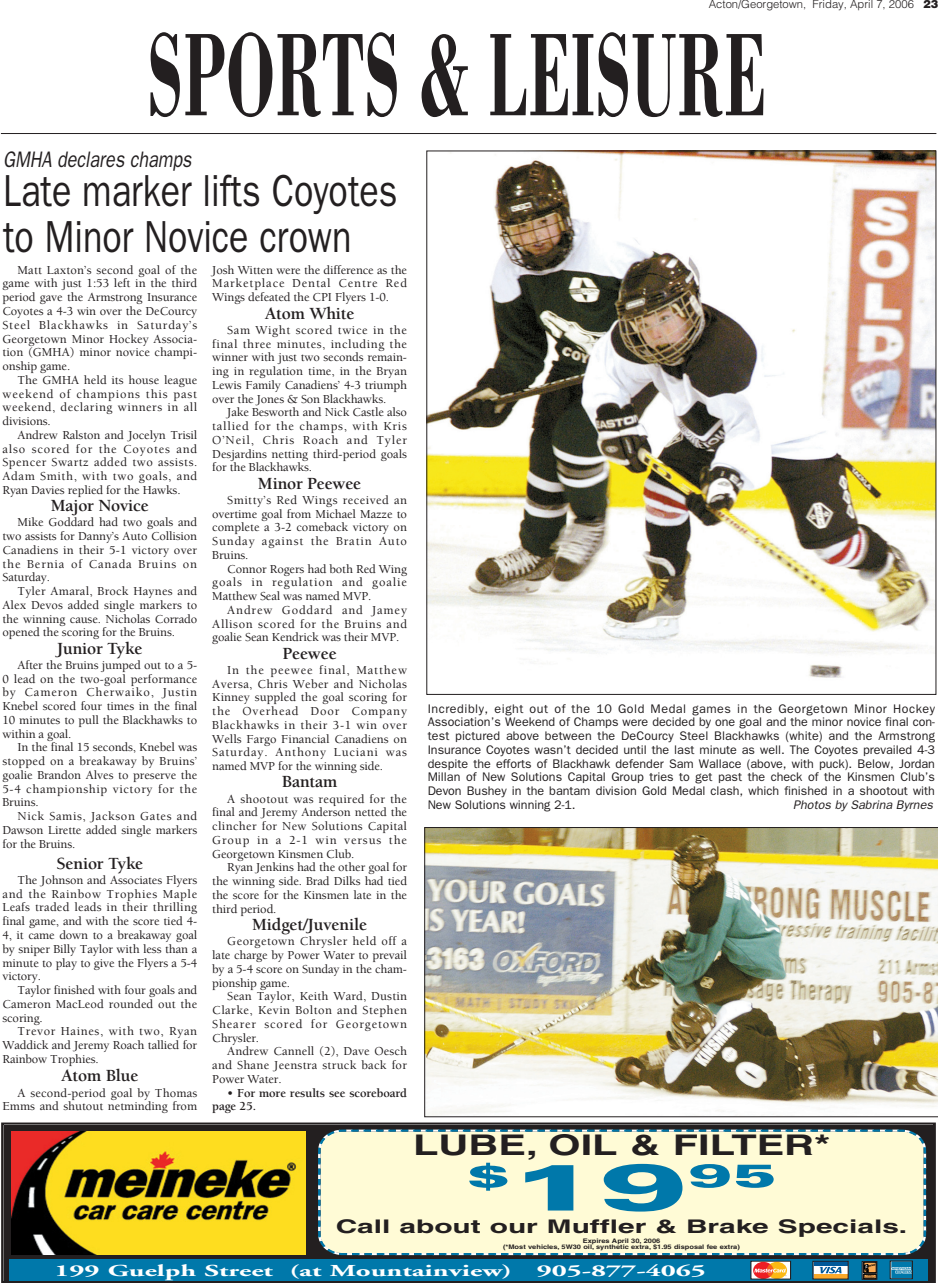
<style>
.page{position:relative;width:938px;height:1283px;background:#fff}
.page>*{position:absolute;margin:0;border:0;box-sizing:border-box;transform-origin:0 0}
.t1{font:700 121.5px "Bodoni";color:#231f20;scale:.53 1}
.t2{font:45px/46.2px "Franklin Gothic";color:#231f20;scale:.8 1}
.t3{font:900 32.62px "Univers";color:#0078aa;scale:2.04 1}
.t4{font:700 28.5px "Helvetica";color:#231f20;scale:1.45 1}
.t5{font:italic 22.5px "Franklin Gothic";color:#231f20;scale:.8 1}
.t6{font:700 18.75px "Helvetica";color:#231f20;scale:1.59 1}
.t7{font:700 17.5px "Berkeley";letter-spacing:-.01em;color:#231f20}
.t8{font:700 16.75px "Adobe Garamond";color:#fff;scale:1.73 1}
.t9{font:500 12.5px/13.8px "Berkeley";letter-spacing:-.01em;color:#231f20;text-align:justify}
.t10{font:12.5px/13.8px "Franklin Gothic";color:#231f20;text-align:justify}
.t11{font:700 12.5px/13.8px "Berkeley";letter-spacing:-.01em;color:#231f20}
.t12{font:italic 12.5px "Franklin Gothic";color:#231f20}
.t13{font:300 11.25px "Helvetica";color:#231f20}
.t14{font:700 6.25px/6.2px "Helvetica";color:#231f20;text-align:center;scale:1.19 1}
.s1{font-weight:900}
.s2{font-weight:500}
.s3{font-size:65.25px}
</style>
<div class="page">
<hr style="left:1px;top:133px;width:935px;height:1px;background:#231f20">
<div style="left:4px;top:1124px;width:929px;height:157px;background:#231f20"></div>
<div style="left:1px;top:1122px;width:934px;height:160px;border:2px solid #231f20"></div>
<img style="left:11px;top:1132px;width:295px;height:122px">
<div style="left:318px;top:1129px;width:609px;height:127px;background:#fffbd6"></div>
<svg style="left:336px;top:1251px;width:13px;height:5px"></svg>
<div style="left:10px;top:1259px;width:918px;height:21px;background:#0078aa"></div>
<svg style="left:751px;top:1261px;width:39px;height:17px"></svg>
<svg style="left:753px;top:1263px;width:33px;height:14px"></svg>
<svg style="left:814px;top:1265px;width:32px;height:9px"></svg>
<hr style="left:814px;top:1261px;width:33px;height:4px;background:#00599a">
<hr style="left:814px;top:1274px;width:33px;height:4px;background:#faa92a">
<div style="left:812px;top:1261px;width:36px;height:18px;border:1px solid #231f20"></div>
<svg style="left:892px;top:1267px;width:18px;height:7px"></svg>
<svg style="left:864px;top:1263px;width:11px;height:14px"></svg>
<div style="left:862px;top:1261px;width:15px;height:18px;border:1px solid #231f20"></div>
<img style="left:428px;top:153px;width:506px;height:525px">
<img style="left:424px;top:827px;width:514px;height:290px">
<p class="t13" style="left:709px;top:0;width:231px">Acton/Georgetown, Friday, April 7, 2006 <span class="s1">23</span></p>
<h1 class="t1" style="left:147px;top:32px;width:1168px">SPORTS &amp; LEISURE</h1>
<h3 class="t5" style="left:3px;top:151px;width:241px">GMHA declares champs</h3>
<h2 class="t2" style="left:3px;top:171px;width:494px">Late marker lifts Coyotes to Minor Novice crown</h2>
<p class="t9" style="left:2px;top:264px;width:196px;text-indent:15px">Matt Laxton’s second goal of the game with just 1:53 left in the third period gave the Armstrong Insurance Coyotes a 4-3 win over the DeCourcy Steel Blackhawks in Saturday’s Georgetown Minor Hockey Associa&shy;tion (GMHA) minor novice champi&shy;onship game.</p>
<p class="t9" style="left:2px;top:374px;width:196px;text-indent:15px">The GMHA held its house league weekend of champions this past weekend, declaring winners in all divisions.</p>
<p class="t9" style="left:2px;top:429px;width:196px;text-indent:15px">Andrew Ralston and Jocelyn Trisil also scored for the Coyotes and Spencer Swartz added two assists.<br>Adam Smith, with two goals, and Ryan Davies replied for the Hawks.</p>
<h3 class="t7" style="left:51px;top:499px;width:100px">Major Novice</h3>
<p class="t9" style="left:2px;top:516px;width:196px;text-indent:15px">Mike Goddard had two goals and two assists for Danny’s Auto Collision Canadiens in their 5-1 victory over the Bernia of Canada Bruins on Saturday.</p>
<p class="t9" style="left:2px;top:585px;width:196px;text-indent:15px">Tyler Amaral, Brock Haynes and Alex Devos added single markers to the winning cause. Nicholas Corrado opened the scoring for the Bruins.</p>
<h3 class="t7" style="left:57px;top:641px;width:87px">Junior Tyke</h3>
<p class="t9" style="left:2px;top:659px;width:196px;text-indent:15px">After the Bruins jumped out to a 5- 0 lead on the two-goal performance by Cameron Cherwaiko, Justin Knebel scored four times in the final 10 minutes to pull the Blackhawks to within a goal.</p>
<p class="t9" style="left:2px;top:741px;width:196px;text-indent:15px">In the final 15 seconds, Knebel was stopped on a breakaway by Bruins’ goalie Brandon Alves to preserve the 5-4 championship victory for the Bruins.</p>
<p class="t9" style="left:2px;top:810px;width:196px;text-indent:15px">Nick Samis, Jackson Gates and Dawson Lirette added single markers for the Bruins.</p>
<h3 class="t7" style="left:56px;top:856px;width:88px">Senior Tyke</h3>
<p class="t9" style="left:2px;top:874px;width:196px;text-indent:15px">The Johnson and Associates Flyers and the Rainbow Trophies Maple Leafs traded leads in their thrilling final game, and with the score tied 4- 4, it came down to a breakaway goal by sniper Billy Taylor with less than a minute to play to give the Flyers a 5-4 victory.</p>
<p class="t9" style="left:2px;top:984px;width:196px;text-indent:15px">Taylor finished with four goals and Cameron MacLeod rounded out the scoring.</p>
<p class="t9" style="left:2px;top:1025px;width:196px;text-indent:15px">Trevor Haines, with two, Ryan Waddick and Jeremy Roach tallied for Rainbow Trophies.</p>
<h3 class="t7" style="left:61px;top:1069px;width:79px">Atom Blue</h3>
<p class="t9" style="left:2px;top:1086px;width:196px;text-align:right">A second-period goal by Thomas<br>Emms and shutout netminding from</p>
<p class="t9" style="left:212px;top:264px;width:196px">Josh Witten were the difference as the Marketplace Dental Centre Red Wings defeated the CPI Flyers 1-0.</p>
<h3 class="t7" style="left:265px;top:306px;width:91px">Atom White</h3>
<p class="t9" style="left:212px;top:324px;width:196px;text-indent:15px">Sam Wight scored twice in the final three minutes, including the winner with just two seconds remain&shy;ing in regulation time, in the Bryan Lewis Family Canadiens’ 4-3 triumph over the Jones &amp; Son Blackhawks.</p>
<p class="t9" style="left:212px;top:406px;width:196px;text-indent:15px">Jake Besworth and Nick Castle also tallied for the champs, with Kris O’Neil, Chris Roach and Tyler Desjardins netting third-period goals for the Blackhawks.</p>
<h3 class="t7" style="left:258px;top:476px;width:105px">Minor Peewee</h3>
<p class="t9" style="left:212px;top:494px;width:196px;text-indent:15px">Smitty’s Red Wings received an overtime goal from Michael Mazze to complete a 3-2 comeback victory on Sunday against the Bratin Auto Bruins.</p>
<p class="t9" style="left:212px;top:563px;width:196px;text-indent:15px">Connor Rogers had both Red Wing goals in regulation and goalie Matthew Seal was named MVP.</p>
<p class="t9" style="left:212px;top:604px;width:196px;text-indent:15px">Andrew Goddard and Jamey Allison scored for the Bruins and goalie Sean Kendrick was their MVP.</p>
<h3 class="t7" style="left:282px;top:646px;width:56px">Peewee</h3>
<p class="t9" style="left:212px;top:664px;width:196px;text-indent:15px">In the peewee final, Matthew Aversa, Chris Weber and Nicholas Kinney suppled the goal scoring for the Overhead Door Company Blackhawks in their 3-1 win over Wells Fargo Financial Canadiens on Saturday. Anthony Luciani was named MVP for the winning side.</p>
<h3 class="t7" style="left:282px;top:775px;width:57px">Bantam</h3>
<p class="t9" style="left:212px;top:793px;width:196px;text-indent:15px">A shootout was required for the final and Jeremy Anderson netted the clincher for New Solutions Capital Group in a 2-1 win versus the Georgetown Kinsmen Club.</p>
<p class="t9" style="left:212px;top:861px;width:196px;text-indent:15px">Ryan Jenkins had the other goal for the winning side. Brad Dilks had tied the score for the Kinsmen late in the third period.</p>
<h3 class="t7" style="left:252px;top:917px;width:116px">Midget/Juvenile</h3>
<p class="t9" style="left:212px;top:935px;width:196px;text-indent:15px">Georgetown Chrysler held off a late charge by Power Water to prevail by a 5-4 score on Sunday in the cham&shy;pionship game.</p>
<p class="t9" style="left:212px;top:990px;width:196px;text-indent:15px">Sean Taylor, Keith Ward, Dustin Clarke, Kevin Bolton and Stephen Shearer scored for Georgetown Chrysler.</p>
<p class="t9" style="left:212px;top:1045px;width:196px;text-indent:15px">Andrew Cannell (2), Dave Oesch and Shane Jeenstra struck back for Power Water.</p>
<p class="t11" style="left:212px;top:1086px;width:196px;text-indent:15px"><span class="s2">•</span> For more results see scoreboard page 25.</p>
<p class="t10" style="left:428px;top:702px;width:509px">Incredibly, eight out of the 10 Gold Medal games in the Georgetown Minor Hockey Association’s Weekend of Champs were decided by one goal and the minor novice final con&shy;test pictured above between the DeCourcy Steel Blackhawks (white) and the Armstrong Insurance Coyotes wasn’t decided until the last minute as well. The Coyotes prevailed 4-3 despite the efforts of Blackhawk defender Sam Wallace (above, with puck). Below, Jordan Millan of New Solutions Capital Group tries to get past the check of the Kinsmen Club’s Devon Bushey in the bantam division Gold Medal clash, which finished in a shootout with New Solutions winning 2-1.</p>
<p class="t12" style="left:793px;top:800px;width:143px">Photos by Sabrina Byrnes</p>
<h3 class="t4" style="left:413px;top:1134px;width:289px">LUBE, OIL &amp; FILTER*</h3>
<h3 class="t3" style="left:466px;top:1163px;width:154px">$<span class="s3">19</span>95</h3>
<h3 class="t6" style="left:336px;top:1219px;width:361px">Call about our Muffler &amp; Brake Specials.</h3>
<p class="t14" style="left:503px;top:1238px;width:200px">Expires April 30, 2006<br>(*Most vehicles, 5W30 oil, synthetic extra, $1.95 disposal fee extra)</p>
<h3 class="t8" style="left:54px;top:1263px;width:266px">199 Guelph Street (at Mountainview)</h3>
<h3 class="t8" style="left:536px;top:1263px;width:99px">905-877-4065</h3>
</div>
